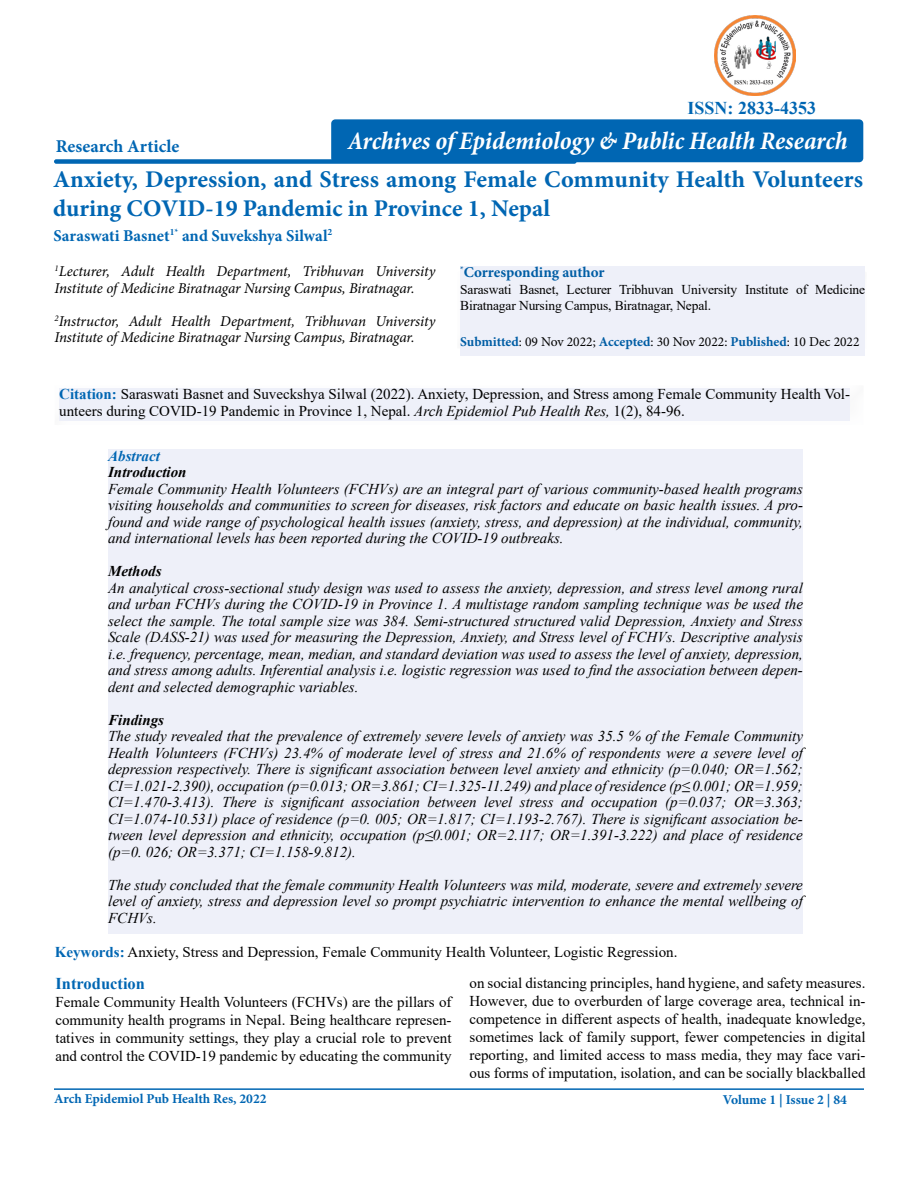
<style>
.page{position:relative;width:918px;height:1188px;background:#fff}
.page>*{position:absolute;margin:0;border:0;box-sizing:border-box;transform-origin:0 0}
.t1{font:italic 700 condensed 25.5px "Minion Pro";letter-spacing:-.005em;color:#fff}
.t2{font:700 24px/28.8px "Minion Pro";color:#0066b3}
.t3{font:700 18px "Minion Pro";color:#0066b3}
.t4{font:700 18px "Times New Roman";color:#0066b3}
.t5{font:700 16.5px "Minion Pro";color:#0066b3}
.t6{font:700 16.5px "Times New Roman";color:#0066b3}
.t7{font:italic 15px/16.5px "Times New Roman";color:#000;text-align:justify}
.t8{font:15px/18px "Times New Roman";color:#000;text-align:justify}
.t9{font:italic 15px/16.5px "Minion Pro";letter-spacing:-.01em;color:#000}
.t10{font:italic 700 15px "Times New Roman";color:#000}
.t11{font:700 15px "Minion Pro";color:#005da4}
.t12{font:italic 700 15px "Times New Roman";color:#0066b3}
.t13{font:13.5px/16.5px "Times New Roman";letter-spacing:-.01em;color:#000}
.t14{font:13.5px "Minion Pro";color:#000}
.t15{font:700 13.5px "Minion Pro";color:#0066b3}
.s1{font-weight:700;color:#005da4}
.s2{font-weight:700;color:#0066b3}
.s3{font-style:italic}
</style>
<div class="page">
<div style="left:54px;top:159px;width:523px;height:5px;background:#0066b3;border-radius:2px"></div>
<hr style="left:54px;top:1088px;width:810px;height:2px;background:#0066b3">
<div style="left:460px;top:266px;width:405px;height:90px;background:#eef0f9"></div>
<div style="left:331px;top:119px;width:532px;height:43px;background:#0066b3;border-radius:4px"></div>
<div style="left:108px;top:450px;width:695px;height:484px;background:#eef0f9"></div>
<div style="left:59px;top:389px;width:791px;height:32px;background:#eef0f9"></div>
<img style="left:715px;top:15px;width:80px;height:81px">
<p class="t3" style="left:56px;top:133px;width:125px">Research Article</p>
<p class="t4" style="left:688px;top:95px;width:130px">ISSN: 2833-4353</p>
<h1 class="t1" style="left:348px;top:123px;width:501px">Archives of Epidemiology &amp; Public Health Research</h1>
<h2 class="t2" style="left:53px;top:164px;width:812px">Anxiety, Depression, and Stress among Female Community Health Volunteers during COVID-19 Pandemic in Province 1, Nepal</h2>
<p class="t5" style="left:54px;top:224px;width:280px">Saraswati Basnet<sup>1*</sup> and Suvekshya Silwal<sup>2</sup></p>
<p class="t9" style="left:55px;top:263px;width:382px"><sup>1</sup>Lecturer, Adult Health Department, Tribhuvan University<br>Institute of Medicine Biratnagar Nursing Campus, Biratnagar.</p>
<p class="t9" style="left:55px;top:313px;width:382px"><sup>2</sup>Instructor, Adult Health Department, Tribhuvan University<br>Institute of Medicine Biratnagar Nursing Campus, Biratnagar.</p>
<p class="t11" style="left:460px;top:262px;width:146px"><sup>*</sup>Corresponding author</p>
<p class="t13" style="left:460px;top:281px;width:407px">Saraswati Basnet, Lecturer Tribhuvan University Institute of Medicine<br>Biratnagar Nursing Campus, Biratnagar, Nepal.</p>
<p class="t14" style="left:460px;top:333px;width:401px"><span class="s1">Submitted</span>: 09 Nov 2022; <span class="s1">Accepted</span>: 30 Nov 2022: <span class="s1">Published</span>: 10 Dec 2022</p>
<p class="t8" style="left:59px;top:385px;width:792px;line-height:16.5px"><span class="s2">Citation:</span> Saraswati Basnet and Suveckshya Silwal (2022). Anxiety, Depression, and Stress among Female Community Health Vol&shy;unteers during COVID-19 Pandemic in Province 1, Nepal. <span class="s3">Arch Epidemiol Pub Health Res,</span> 1(2), 84-96.</p>
<p class="t12" style="left:108px;top:445px;width:53px">Abstract</p>
<p class="t10" style="left:108px;top:462px;width:80px">Introduction</p>
<p class="t7" style="left:108px;top:480px;width:696px">Female Community Health Volunteers (FCHVs) are an integral part of various community-based health programs visiting households and communities to screen for diseases, risk factors and educate on basic health issues. A pro&shy;found and wide range of psychological health issues (anxiety, stress, and depression) at the individual, community, and international levels has been reported during the COVID-19 outbreaks.</p>
<p class="t10" style="left:108px;top:561px;width:55px">Methods</p>
<p class="t7" style="left:108px;top:579px;width:696px">An analytical cross-sectional study design was used to assess the anxiety, depression, and stress level among rural and urban FCHVs during the COVID-19 in Province 1. A multistage random sampling technique was be used the select the sample. The total sample size was 384. Semi-structured structured valid Depression, Anxiety and Stress Scale (DASS-21) was used for measuring the Depression, Anxiety, and Stress level of FCHVs. Descriptive analysis i.e. frequency, percentage, mean, median, and standard deviation was used to assess the level of anxiety, depression, and stress among adults. Inferential analysis i.e. logistic regression was used to find the association between depen&shy;dent and selected demographic variables.</p>
<p class="t10" style="left:108px;top:709px;width:57px">Findings</p>
<p class="t7" style="left:108px;top:727px;width:696px">The study revealed that the prevalence of extremely severe levels of anxiety was 35.5 % of the Female Community Health Volunteers (FCHVs) 23.4% of moderate level of stress and 21.6% of respondents were a severe level of depression respectively. There is significant association between level anxiety and ethnicity (p=0.040; OR=1.562; CI=1.021-2.390), occupation (p=0.013; OR=3.861; CI=1.325-11.249) and place of residence (p≤ 0.001; OR=1.959; CI=1.470-3.413). There is significant association between level stress and occupation (p=0.037; OR=3.363; CI=1.074-10.531) place of residence (p=0. 005; OR=1.817; CI=1.193-2.767). There is significant association be&shy;tween level depression and ethnicity, occupation (p≤0.001; OR=2.117; OR=1.391-3.222) and place of residence (p=0. 026; OR=3.371; CI=1.158-9.812).</p>
<p class="t7" style="left:108px;top:876px;width:696px">The study concluded that the female community Health Volunteers was mild, moderate, severe and extremely severe level of anxiety, stress and depression level so prompt psychiatric intervention to enhance the mental wellbeing of FCHVs.</p>
<p class="t8" style="left:55px;top:942px;width:624px"><span class="s2">Keywords:</span> Anxiety, Stress and Depression, Female Community Health Volunteer, Logistic Regression.</p>
<p class="t6" style="left:56px;top:972px;width:91px">Introduction</p>
<p class="t8" style="left:56px;top:993px;width:398px">Female Community Health Volunteers (FCHVs) are the pillars of community health programs in Nepal. Being healthcare represen&shy;tatives in community settings, they play a crucial role to prevent and control the COVID-19 pandemic by educating the community</p>
<p class="t15" style="left:54px;top:1089px;width:214px">Arch Epidemiol Pub Health Res, 2022</p>
<p class="t8" style="left:470px;top:974px;width:398px">on social distancing principles, hand hygiene, and safety measures.<br>However, due to overburden of large coverage area, technical in&shy;competence in different aspects of health, inadequate knowledge, sometimes lack of family support, fewer competencies in digital reporting, and limited access to mass media, they may face vari&shy;ous forms of imputation, isolation, and can be socially blackballed</p>
<p class="t15" style="left:723px;top:1090px;width:126px">Volume 1 | Issue 2 | 84</p>
</div>
